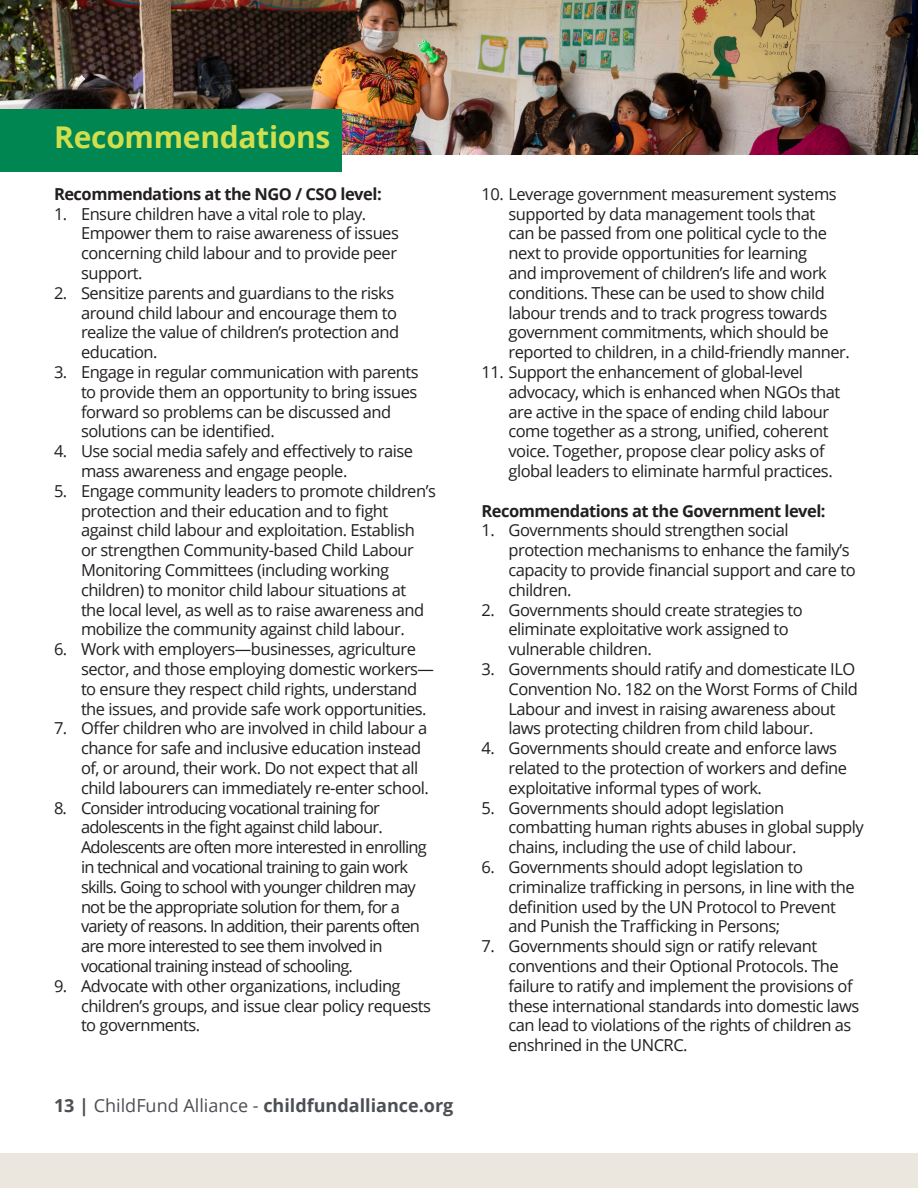
<style>
.page{position:relative;width:918px;height:1188px;background:#fff}
.page>*{position:absolute;margin:0;border:0;box-sizing:border-box;transform-origin:0 0}
.t1{font:700 30px "Open Sans";letter-spacing:-.01em;color:#d1de4d}
.t2{font:700 18px "Open Sans";color:#4b4f54}
.t3{font:16.5px/19.8px "Open Sans";letter-spacing:-.03em;color:#231f20}
.t4{font:16.5px/19.8px "Open Sans";letter-spacing:-.05em;color:#231f20}
.t5{font:700 16.5px "Open Sans";letter-spacing:-.03em;color:#231f20}
.s1{font-weight:400}
</style>
<div class="page">
<div style="left:0;top:1154px;width:918px;height:34px;background:#ece7de"></div>
<img style="left:0;top:0;width:918px;height:155px">
<div style="left:0;top:109px;width:342px;height:63px;background:#008751"></div>
<p class="t1" style="left:54px;top:116px;width:278px">Recommendations</p>
<p class="t5" style="left:54px;top:182px;width:329px">Recommendations at the NGO / CSO level:</p>
<p class="t3" style="left:81px;top:203px;width:319px;text-indent:-27px">1. Ensure children have a vital role to play.<br>Empower them to raise awareness of issues concerning child labour and to provide peer support.</p>
<p class="t3" style="left:81px;top:283px;width:320px;text-indent:-27px">2. Sensitize parents and guardians to the risks around child labour and encourage them to realize the value of children’s protection and education.</p>
<p class="t3" style="left:81px;top:362px;width:339px;text-indent:-27px">3. Engage in regular communication with parents to provide them an opportunity to bring issues forward so problems can be discussed and solutions can be identified.</p>
<p class="t3" style="left:81px;top:441px;width:334px;text-indent:-27px">4. Use social media safely and effectively to raise mass awareness and engage people.</p>
<p class="t3" style="left:81px;top:481px;width:356px;text-indent:-27px">5. Engage community leaders to promote children’s protection and their education and to fight against child labour and exploitation. Establish<br>or strengthen Community-based Child Labour Monitoring Committees (including working children) to monitor child labour situations at<br>the local level, as well as to raise awareness and mobilize the community against child labour.</p>
<p class="t3" style="left:81px;top:639px;width:355px;text-indent:-27px">6. Work with employers—businesses, agriculture sector, and those employing domestic workers— to ensure they respect child rights, understand the issues, and provide safe work opportunities.</p>
<p class="t3" style="left:81px;top:718px;width:349px;text-indent:-27px">7. Offer children who are involved in child labour a chance for safe and inclusive education instead of, or around, their work. Do not expect that all child labourers can immediately re-enter school.</p>
<p class="t4" style="left:81px;top:797px;width:347px;text-indent:-27px">8. Consider introducing vocational training for adolescents in the fight against child labour.<br>Adolescents are often more interested in enrolling in technical and vocational training to gain work skills. Going to school with younger children may not be the appropriate solution for them, for a variety of reasons. In addition, their parents often are more interested to see them involved in vocational training instead of schooling.</p>
<p class="t3" style="left:81px;top:976px;width:352px;text-indent:-27px">9. Advocate with other organizations, including children’s groups, and issue clear policy requests to governments.</p>
<p class="t2" style="left:54px;top:1093px;width:401px">13 | <span class="s1">ChildFund Alliance -</span> childfundalliance.org</p>
<p class="t3" style="left:508px;top:184px;width:343px;text-indent:-27px">10. Leverage government measurement systems supported by data management tools that<br>can be passed from one political cycle to the next to provide opportunities for learning<br>and improvement of children’s life and work conditions. These can be used to show child labour trends and to track progress towards government commitments, which should be reported to children, in a child-friendly manner.</p>
<p class="t3" style="left:508px;top:362px;width:333px;text-indent:-27px">11. Support the enhancement of global-level advocacy, which is enhanced when NGOs that are active in the space of ending child labour come together as a strong, unified, coherent voice. Together, propose clear policy asks of global leaders to eliminate harmful practices.</p>
<p class="t5" style="left:482px;top:499px;width:346px">Recommendations at the Government level:</p>
<p class="t3" style="left:508px;top:520px;width:349px;text-indent:-27px">1. Governments should strengthen social protection mechanisms to enhance the family’s capacity to provide financial support and care to children.</p>
<p class="t3" style="left:508px;top:599px;width:296px;text-indent:-27px">2. Governments should create strategies to eliminate exploitative work assigned to vulnerable children.</p>
<p class="t3" style="left:508px;top:659px;width:351px;text-indent:-27px">3. Governments should ratify and domesticate ILO Convention No. 182 on the Worst Forms of Child Labour and invest in raising awareness about laws protecting children from child labour.</p>
<p class="t3" style="left:508px;top:738px;width:340px;text-indent:-27px">4. Governments should create and enforce laws related to the protection of workers and define exploitative informal types of work.</p>
<p class="t3" style="left:508px;top:797px;width:357px;text-indent:-27px">5. Governments should adopt legislation combatting human rights abuses in global supply chains, including the use of child labour.</p>
<p class="t3" style="left:508px;top:857px;width:348px;text-indent:-27px">6. Governments should adopt legislation to criminalize trafficking in persons, in line with the definition used by the UN Protocol to Prevent and Punish the Trafficking in Persons;</p>
<p class="t3" style="left:508px;top:936px;width:352px;text-indent:-27px">7. Governments should sign or ratify relevant conventions and their Optional Protocols. The failure to ratify and implement the provisions of these international standards into domestic laws can lead to violations of the rights of children as enshrined in the UNCRC.</p>
</div>
